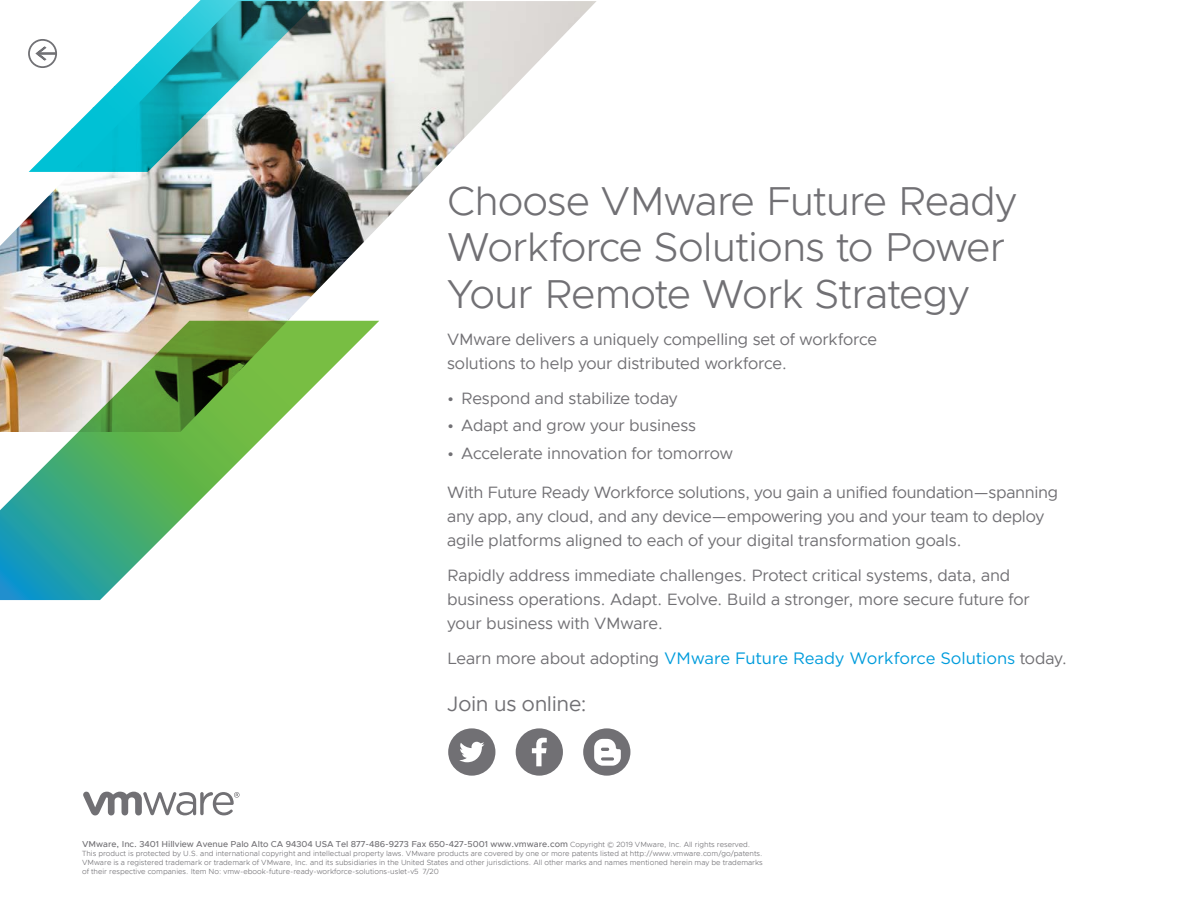
<style>
.page{position:relative;width:1188px;height:918px;background:#fff}
.page>*{position:absolute;margin:0;border:0;box-sizing:border-box;transform-origin:0 0}
.t1{font:300 40.5px/46.5px "Metropolis";letter-spacing:-.02em;color:#717074}
.t2{font:21px "Metropolis";letter-spacing:-.015em;color:#717074}
.t3{font:16.5px/24px "Metropolis";letter-spacing:-.015em;color:#717074}
.t4{font:16.5px "Gotham";letter-spacing:-.005em;color:#009cdc}
.t5{font:500 8.7px "Metropolis";color:#717074}
.t6{font:300 7.5px/9px "Metropolis";color:#717074}
.s1{font-family:"Metropolis";color:#717074}
.s2{font-weight:300;font-size:7.5px}
</style>
<div class="page">
<img style="left:0;top:1px;width:597px;height:320px">
<svg style="left:448px;top:728px;width:47px;height:48px"></svg>
<svg style="left:516px;top:728px;width:47px;height:48px"></svg>
<svg style="left:583px;top:728px;width:47px;height:48px"></svg>
<svg style="left:83px;top:791px;width:157px;height:24px"></svg>
<img style="left:29px;top:129px;width:155px;height:43px">
<img style="left:183px;top:0;width:23px;height:137px">
<img style="left:71px;top:107px;width:113px;height:23px">
<img style="left:205px;top:0;width:23px;height:115px">
<img style="left:92px;top:86px;width:92px;height:22px">
<img style="left:227px;top:0;width:23px;height:92px">
<img style="left:114px;top:64px;width:70px;height:23px">
<img style="left:250px;top:0;width:22px;height:70px">
<img style="left:135px;top:43px;width:49px;height:22px">
<img style="left:272px;top:0;width:23px;height:48px">
<img style="left:157px;top:22px;width:27px;height:22px">
<img style="left:294px;top:0;width:23px;height:26px">
<svg style="left:178px;top:17px;width:6px;height:6px"></svg>
<svg style="left:316px;top:0;width:5px;height:4px"></svg>
<svg style="left:0;top:321px;width:379px;height:279px"></svg>
<svg style="left:34px;top:45px;width:22px;height:17px"></svg>
<div style="left:28px;top:39px;width:29px;height:29px;border:2px solid #717175;border-radius:50%"></div>
<h1 class="t1" style="left:447px;top:177px;width:571px">Choose VMware Future Ready<br>Workforce Solutions to Power<br>Your Remote Work Strategy</h1>
<p class="t3" style="left:447px;top:328px;width:431px">VMware delivers a uniquely compelling set of workforce solutions to help your distributed workforce.</p>
<p class="t3" style="left:447px;top:386px;width:232px">• Respond and stabilize today</p>
<p class="t3" style="left:447px;top:414px;width:250px">• Adapt and grow your business</p>
<p class="t3" style="left:447px;top:441px;width:287px">• Accelerate innovation for tomorrow</p>
<p class="t3" style="left:447px;top:480px;width:613px">With Future Ready Workforce solutions, you gain a unified foundation—spanning any app, any cloud, and any device—empowering you and your team to deploy agile platforms aligned to each of your digital transformation goals.</p>
<p class="t3" style="left:447px;top:563px;width:584px">Rapidly address immediate challenges. Protect critical systems, data, and business operations. Adapt. Evolve. Build a stronger, more secure future for your business with VMware.</p>
<p class="t4" style="left:447px;top:647px;width:621px"><span class="s1">Learn more about adopting</span> VMware Future Ready Workforce Solutions <span class="s1">today.</span></p>
<p class="t2" style="left:447px;top:691px;width:141px">Join us online:</p>
<p class="t5" style="left:82px;top:838px;width:670px">VMware, Inc. 3401 Hillview Avenue Palo Alto CA 94304 USA Tel 877-486-9273 Fax 650-427-5001 www.vmware.com <span class="s2">Copyright © 2019 VMware, Inc. All rights reserved.</span></p>
<p class="t6" style="left:82px;top:849px;width:682px">This product is protected by U.S. and international copyright and intellectual property laws. VMware products are covered by one or more patents listed at http://www.vmware.com/go/patents.<br>VMware is a registered trademark or trademark of VMware, Inc. and its subsidiaries in the United States and other jurisdictions. All other marks and names mentioned herein may be trademarks</p>
<p class="t6" style="left:82px;top:867px;width:358px">of their respective companies. Item No: vmw-ebook-future-ready-workforce-solutions-uslet-v5 7/20</p>
</div>
